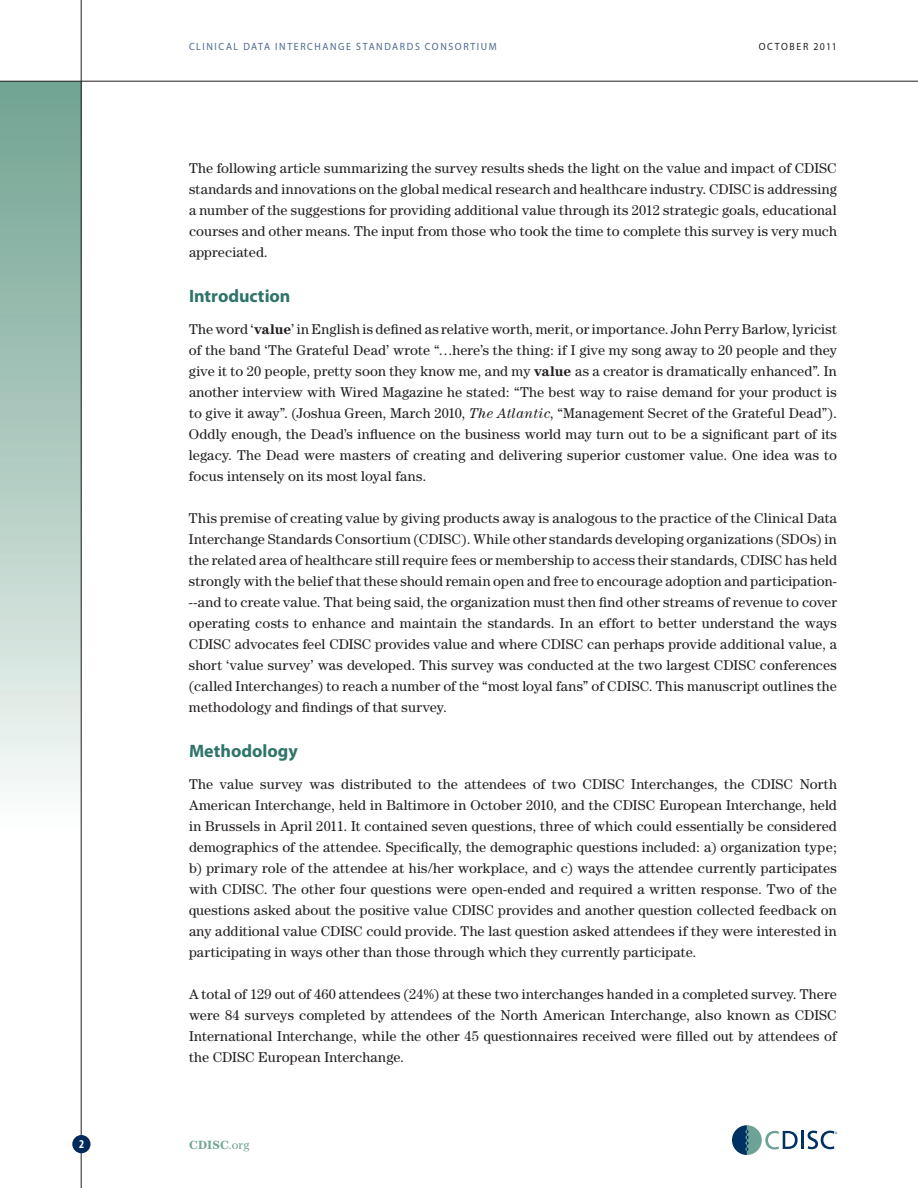
<style>
.page{position:relative;width:918px;height:1188px;background:#fff}
.page>*{position:absolute;margin:0;border:0;box-sizing:border-box;transform-origin:0 0}
.t1{font:700 18px "Myriad Pro";color:#2f7468}
.t2{font:14.25px/21px "Century";letter-spacing:.01em;color:#231f20;text-align:justify}
.t3{font:700 12px "Century";letter-spacing:.01em;color:#71a492}
.t4{font:700 condensed 12px "Myriad Pro";color:#fff}
.t5{font:10.5px "Myriad Pro";letter-spacing:.16em;color:#4d6791;scale:.94 1}
.t6{font:10.5px "Myriad Pro";letter-spacing:.15em;color:#231f20;scale:.94 1}
.s1{font-weight:700}
.s2{font-style:italic}
.s3{font-weight:400}
</style>
<div class="page">
<div style="left:0;top:81px;width:81px;height:873px;background:linear-gradient(to bottom,#6ea18f,#fff)"></div>
<hr style="left:0;top:81px;width:918px;height:1px;background:#231f20">
<hr style="left:81px;top:0;width:1px;height:1188px;background:#231f20">
<div style="left:72px;top:1135px;width:19px;height:18px;background:#00295c;border-radius:50%"></div>
<hr style="left:801px;top:1131px;width:3px;height:18px;background:#003163">
<svg style="left:732px;top:1125px;width:66px;height:30px"></svg>
<svg style="left:808px;top:1131px;width:29px;height:18px"></svg>
<p class="t5" style="left:189px;top:40px;width:329px">CLINIC AL DATA INTERCHANGE STANDARDS CONSORTI UM</p>
<p class="t6" style="left:759px;top:40px;width:85px">OC TOBER 2011</p>
<p class="t2" style="left:189px;top:158px;width:650px">The following article summarizing the survey results sheds the light on the value and impact of CDISC standards and innovations on the global medical research and healthcare industry. CDISC is addressing a number of the suggestions for providing additional value through its 2012 strategic goals, educational courses and other means. The input from those who took the time to complete this survey is very much appreciated.</p>
<p class="t1" style="left:189px;top:284px;width:103px">Introduction</p>
<p class="t2" style="left:189px;top:318px;width:650px">The word ‘<span class="s1">value</span>’ in English is defined as relative worth, merit, or importance. John Perry Barlow, lyricist of the band ‘The Grateful Dead’ wrote “…here’s the thing: if I give my song away to 20 people and they give it to 20 people, pretty soon they know me, and my <span class="s1">value</span> as a creator is dramatically enhanced”. In another interview with Wired Magazine he stated: “The best way to raise demand for your product is to give it away”. (Joshua Green, March 2010, <span class="s2">The Atlantic</span>, “Management Secret of the Grateful Dead”).<br>Oddly enough, the Dead’s influence on the business world may turn out to be a significant part of its legacy. The Dead were masters of creating and delivering superior customer value. One idea was to focus intensely on its most loyal fans.</p>
<p class="t2" style="left:189px;top:507px;width:650px">This premise of creating value by giving products away is analogous to the practice of the Clinical Data Interchange Standards Consortium (CDISC). While other standards developing organizations (SDOs) in the related area of healthcare still require fees or membership to access their standards, CDISC has held strongly with the belief that these should remain open and free to encourage adoption and participation---and to create value. That being said, the organization must then find other streams of revenue to cover operating costs to enhance and maintain the standards. In an effort to better understand the ways CDISC advocates feel CDISC provides value and where CDISC can perhaps provide additional value, a short ‘value survey’ was developed. This survey was conducted at the two largest CDISC conferences (called Interchanges) to reach a number of the “most loyal fans” of CDISC. This manuscript outlines the methodology and findings of that survey.</p>
<p class="t1" style="left:189px;top:739px;width:110px">Methodology</p>
<p class="t2" style="left:189px;top:773px;width:649px">The value survey was distributed to the attendees of two CDISC Interchanges, the CDISC North American Interchange, held in Baltimore in October 2010, and the CDISC European Interchange, held in Brussels in April 2011. It contained seven questions, three of which could essentially be considered demographics of the attendee. Specifically, the demographic questions included: a) organization type; b) primary role of the attendee at his/her workplace, and c) ways the attendee currently participates with CDISC. The other four questions were open-ended and required a written response. Two of the questions asked about the positive value CDISC provides and another question collected feedback on any additional value CDISC could provide. The last question asked attendees if they were interested in participating in ways other than those through which they currently participate.</p>
<p class="t2" style="left:189px;top:983px;width:649px">A total of 129 out of 460 attendees (24%) at these two interchanges handed in a completed survey. There were 84 surveys completed by attendees of the North American Interchange, also known as CDISC International Interchange, while the other 45 questionnaires received were filled out by attendees of the CDISC European Interchange.</p>
<p class="t4" style="left:79px;top:1137px;width:7px">2</p>
<p class="t3" style="left:189px;top:1138px;width:62px">CDISC<span class="s3">.org</span></p>
</div>
